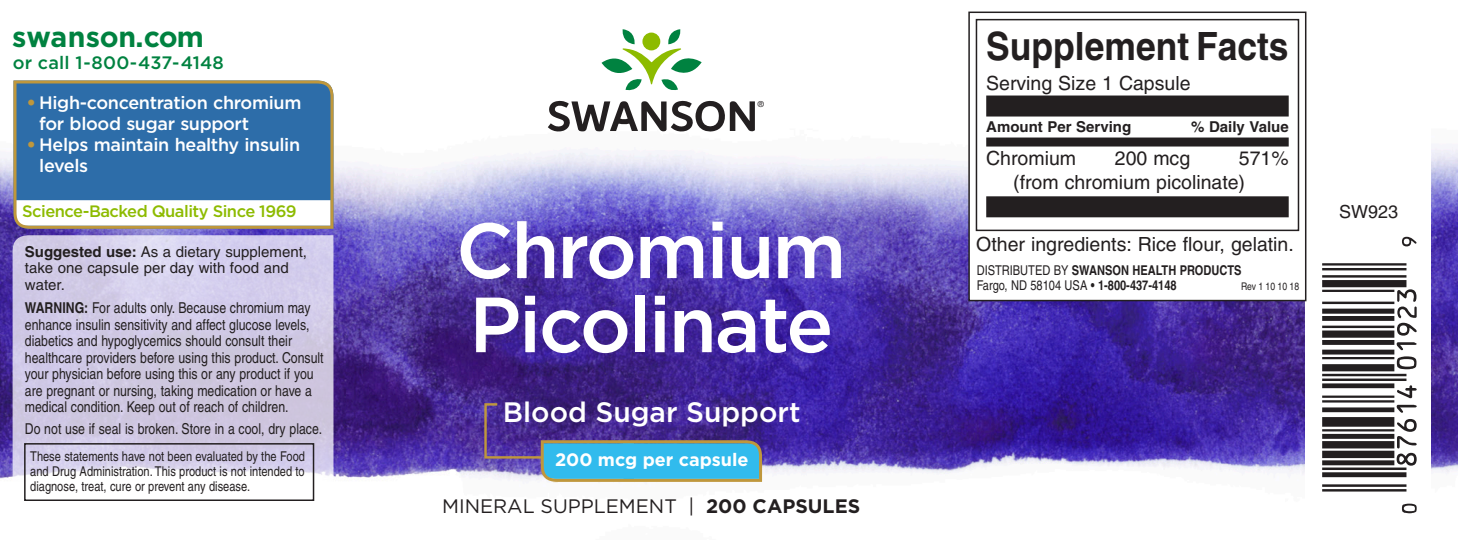
<style>
.page{position:relative;width:1458px;height:540px;background:#fff}
.page>*{position:absolute;margin:0;border:0;box-sizing:border-box;transform-origin:0 0}
.t1{font:189px "UPC Half";color:#231f20}
.t2{font:500 78px "Gotham";letter-spacing:-.03em;color:#fff}
.t3{font:700 39px "Helvetica";color:#231f20;scale:.91 1}
.t4{font:700 28.5px "Gotham";letter-spacing:-.01em;color:#008240}
.t5{font:500 28.2px "Gotham";color:#fff}
._7pt_underline{font:19.5px/23.4px "Helvetica";color:#231f20}
.t6{font:19.5px "Gotham";color:#231f20}
.t7{font:500 18px/21px "Gotham";letter-spacing:-.02em;color:#fff}
.t8{font:500 18px "Gotham";letter-spacing:.01em;color:#008240}
.t9{font:700 18px "Gotham";color:#fff}
.t10{font:18px "Helvetica";color:#231f20}
.t11{font:500 16.5px "Gotham";letter-spacing:-.03em;color:#8dbb00}
.t12{font:condensed 15px/16.5px "Helvetica";color:#231f20}
.t13{font:15px/16.5px "Helvetica";color:#231f20}
._3pt_rule{font:700 15px "Helvetica";color:#231f20}
.t14{font:condensed 13.5px/15px "Helvetica";color:#231f20;text-align:justify}
.t15{font:700 condensed 13.5px "Helvetica";color:#231f20}
.t16{font:condensed 10.5px "Helvetica";color:#231f20}
.t17{font:8.4px "Helvetica";color:#231f20}
.s1{font-family:"Helvetica";font-weight:700;color:#bf973c}
.s2{color:#f0cc91}
.s3{font-weight:700}
.s4{font-weight:400}
</style>
<div class="page">
<img style="left:0;top:96px;width:1458px;height:387px">
<div style="left:1306px;top:0;width:125px;height:526px;background:#fff"></div>
<svg style="left:13px;top:235px;width:320px;height:266px;background:#d5cfe8"></svg>
<svg style="left:14px;top:80px;width:319px;height:149px;fill:#2d6da9"></svg>
<svg style="left:483px;top:402px;width:279px;height:80px;background:#4d69ab"></svg>
<svg style="left:602px;top:29px;width:100px;height:62px"></svg>
<svg style="left:548px;top:101px;width:207px;height:31px"></svg>
<div style="left:969px;top:12px;width:337px;height:289px;background:#fff"></div>
<div style="left:968px;top:12px;width:338px;height:289px;border:2px solid #231f20"></div>
<div style="left:24px;top:443px;width:290px;height:58px;border:2px solid #231f20"></div>
<div style="left:986px;top:96px;width:303px;height:21px;background:#231f20"></div>
<div style="left:986px;top:138px;width:303px;height:9px;background:#231f20"></div>
<div style="left:986px;top:196px;width:303px;height:21px;background:#231f20"></div>
<div style="left:976px;top:19px;width:323px;height:212px;border:2px solid #231f20"></div>
<p class="t4" style="left:12px;top:18px;width:193px">swanson.com</p>
<p class="t8" style="left:13px;top:52px;width:213px">or call 1-800-437-4148</p>
<p class="t7" style="left:39px;top:91px;width:264px;text-indent:-11px"><span class="s1">•</span> High-concentration chromium for blood sugar support</p>
<p class="t7" style="left:39px;top:133px;width:262px;text-indent:-11px"><span class="s1">•</span> Helps maintain healthy insulin levels</p>
<p class="t7" style="left:24px;top:92px;width:296px"><span class="s2">•</span> Supports Hea t and Joint Health</p>
<p class="t7" style="left:24px;top:113px;width:277px"><span class="s2">•</span> Smal , easy to swallow Softgel</p>
<p class="t7" style="left:24px;top:134px;width:246px"><span class="s2">•</span> No fi hy odor or aftertaste</p>
<p class="t11" style="left:22px;top:202px;width:276px">Science-Backed Quality Since 1969</p>
<p class="t13" style="left:25px;top:243px;width:284px"><span class="s3">Suggested use:</span> As a dietary supplement, take one capsule per day with food and water.</p>
<p class="t12" style="left:25px;top:300px;width:300px"><span class="s3">WARNING:</span> For adults only. Because chromium may enhance insulin sensitivity and affect glucose levels, diabetics and hypoglycemics should consult their healthcare providers before using this product. Consult your physician before using this or any product if you are pregnant or nursing, taking medication or have a medical condition. Keep out of reach of children.</p>
<p class="t12" style="left:25px;top:420px;width:299px">Do not use if seal is broken. Store in a cool, dry place.</p>
<p class="t14" style="left:30px;top:448px;width:276px">These statements have not been evaluated by the Food and Drug Administration. This product is not intended to diagnose, treat, cure or prevent any disease.</p>
<p class="t17" style="left:758px;top:100px;width:8px">®</p>
<p class="t2" style="left:456px;top:206px;width:392px">Chromium</p>
<p class="t2" style="left:469px;top:280px;width:366px">Picolinate</p>
<p class="t5" style="left:503px;top:396px;width:299px">Blood Sugar Support</p>
<p class="t9" style="left:555px;top:448px;width:195px">200 mcg per capsule</p>
<p class="t6" style="left:442px;top:494px;width:420px">MINERAL SUPPLEMENT | <span class="s3">200 CAPSULES</span></p>
<p class="t3" style="left:986px;top:22px;width:334px">Supplement Facts</p>
<p class="_7pt_underline" style="left:986px;top:71px;width:206px">Serving Size 1 Capsule</p>
<p class="_3pt_rule" style="left:986px;top:117px;width:147px">Amount Per Serving</p>
<p class="_3pt_rule" style="left:1191px;top:117px;width:99px">% Daily Value</p>
<p class="_7pt_underline" style="left:986px;top:147px;width:91px">Chromium</p>
<p class="_7pt_underline" style="left:1115px;top:147px;width:77px">200 mcg</p>
<p class="_7pt_underline" style="left:1013px;top:147px;width:277px;text-indent:226px">571% (from chromium picolinate)</p>
<p class="_7pt_underline" style="left:976px;top:232px;width:319px">Other ingredients: Rice flour, gelatin.</p>
<p class="t15" style="left:977px;top:262px;width:267px"><span class="s4">DISTRIBUTED BY</span> SWANSON HEALTH PRODUCTS</p>
<p class="t14" style="left:977px;top:277px;width:202px">Fargo, ND 58104 USA • <span class="s3">1-800-437-4148</span></p>
<p class="t16" style="left:1241px;top:281px;width:60px">Rev 1 10 10 18</p>
<p class="t10" style="left:1339px;top:201px;width:61px">SW923</p>
<p class="t1" style="left:1241px;top:513px;width:278px;rotate:-90deg">U|xaIHGBEy01923tz]</p>
</div>
